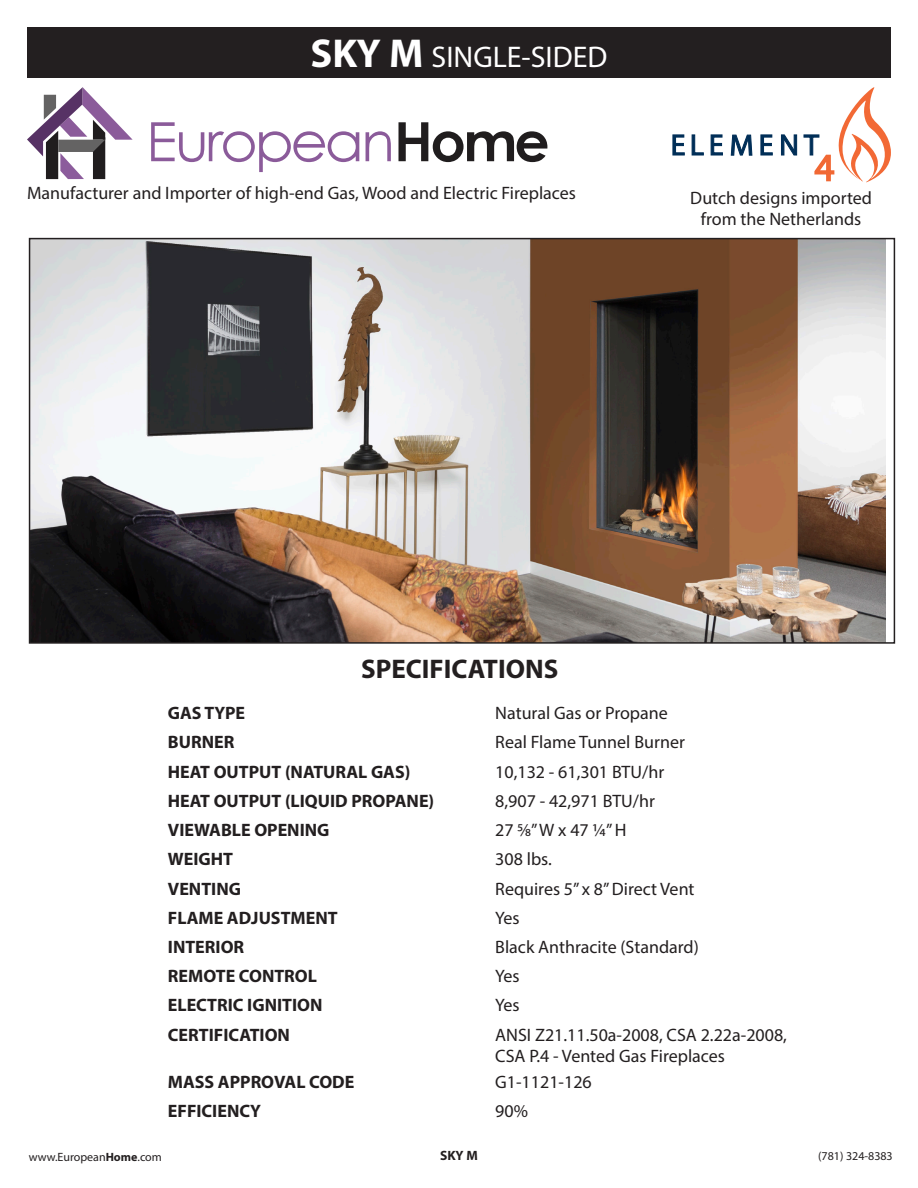
<style>
.page{position:relative;width:918px;height:1188px;background:#fff}
.page>*{position:absolute;margin:0;border:0;box-sizing:border-box;transform-origin:0 0}
.t1{font:30px "Myriad Pro";color:#fff}
.t2{font:700 27px "Myriad Pro";color:#231f20}
.t3{font:18px/21.6px "Myriad Pro";color:#231f20}
.t4{font:700 18px "Myriad Pro";color:#231f20}
.t5{font:700 13.5px "Myriad Pro";color:#231f20}
.t6{font:12px "Myriad Pro";color:#231f20}
.s1{font-weight:700;font-size:40.5px}
.s2{font-weight:700}
</style>
<div class="page">
<div style="left:27px;top:27px;width:864px;height:51px;background:#231f20"></div>
<svg style="left:151px;top:122px;width:208px;height:50px"></svg>
<svg style="left:366px;top:131px;width:25px;height:30px"></svg>
<svg style="left:399px;top:122px;width:148px;height:40px"></svg>
<svg style="left:27px;top:87px;width:106px;height:92px"></svg>
<svg style="left:760px;top:134px;width:13px;height:22px"></svg>
<svg style="left:672px;top:134px;width:13px;height:22px"></svg>
<svg style="left:710px;top:134px;width:13px;height:22px"></svg>
<svg style="left:730px;top:134px;width:23px;height:22px"></svg>
<svg style="left:691px;top:134px;width:13px;height:22px"></svg>
<svg style="left:781px;top:87px;width:110px;height:95px"></svg>
<img style="left:32px;top:241px;width:854px;height:400px">
<div style="left:29px;top:238px;width:866px;height:406px;border:2px solid #231f20"></div>
<p class="t1" style="left:310px;top:38px;width:299px"><span class="s1">SKY M</span> SINGLE-SIDED</p>
<p class="t3" style="left:27px;top:182px;width:551px">Manufacturer and Importer of high-end Gas, Wood and Electric Fireplaces</p>
<p class="t3" style="left:690px;top:187px;width:183px">Dutch designs imported</p>
<p class="t3" style="left:701px;top:208px;width:162px">from the Netherlands</p>
<p class="t2" style="left:361px;top:651px;width:199px">SPECIFICATIONS</p>
<p class="t4" style="left:168px;top:701px;width:79px">GAS TYPE</p>
<p class="t3" style="left:495px;top:702px;width:174px">Natural Gas or Propane</p>
<p class="t4" style="left:168px;top:731px;width:68px">BURNER</p>
<p class="t3" style="left:495px;top:731px;width:191px">Real Flame Tunnel Burner</p>
<p class="t4" style="left:168px;top:760px;width:244px">HEAT OUTPUT (NATURAL GAS)</p>
<p class="t3" style="left:495px;top:761px;width:170px">10,132 - 61,301 BTU/hr</p>
<p class="t4" style="left:168px;top:789px;width:268px">HEAT OUTPUT (LIQUID PROPANE)</p>
<p class="t3" style="left:495px;top:790px;width:161px">8,907 - 42,971 BTU/hr</p>
<p class="t4" style="left:168px;top:818px;width:163px">VIEWABLE OPENING</p>
<p class="t3" style="left:495px;top:819px;width:133px">27 5/8” W x 47 1/4” H</p>
<p class="t4" style="left:168px;top:848px;width:67px">WEIGHT</p>
<p class="t3" style="left:495px;top:848px;width:58px">308 lbs.</p>
<p class="t4" style="left:168px;top:877px;width:75px">VENTING</p>
<p class="t3" style="left:495px;top:877px;width:201px">Requires 5” x 8” Direct Vent</p>
<p class="t4" style="left:168px;top:906px;width:171px">FLAME ADJUSTMENT</p>
<p class="t3" style="left:495px;top:907px;width:26px">Yes</p>
<p class="t4" style="left:168px;top:935px;width:78px">INTERIOR</p>
<p class="t3" style="left:495px;top:936px;width:205px">Black Anthracite (Standard)</p>
<p class="t4" style="left:168px;top:964px;width:151px">REMOTE CONTROL</p>
<p class="t3" style="left:495px;top:965px;width:26px">Yes</p>
<p class="t4" style="left:168px;top:994px;width:156px">ELECTRIC IGNITION</p>
<p class="t3" style="left:495px;top:994px;width:26px">Yes</p>
<p class="t4" style="left:168px;top:1023px;width:124px">CERTIFICATION</p>
<p class="t3" style="left:495px;top:1023px;width:293px">ANSI Z21.11.50a-2008, CSA 2.22a-2008,<br>CSA P.4 - Vented Gas Fireplaces</p>
<p class="t4" style="left:168px;top:1070px;width:188px">MASS APPROVAL CODE</p>
<p class="t3" style="left:495px;top:1071px;width:98px">G1-1121-126</p>
<p class="t4" style="left:168px;top:1099px;width:95px">EFFICIENCY</p>
<p class="t3" style="left:495px;top:1100px;width:34px">90%</p>
<p class="t6" style="left:29px;top:1150px;width:135px">www.European<span class="s2">Home</span>.com</p>
<p class="t5" style="left:440px;top:1147px;width:39px">SKY M</p>
<p class="t6" style="left:818px;top:1149px;width:76px">(781) 324-8383</p>
</div>
